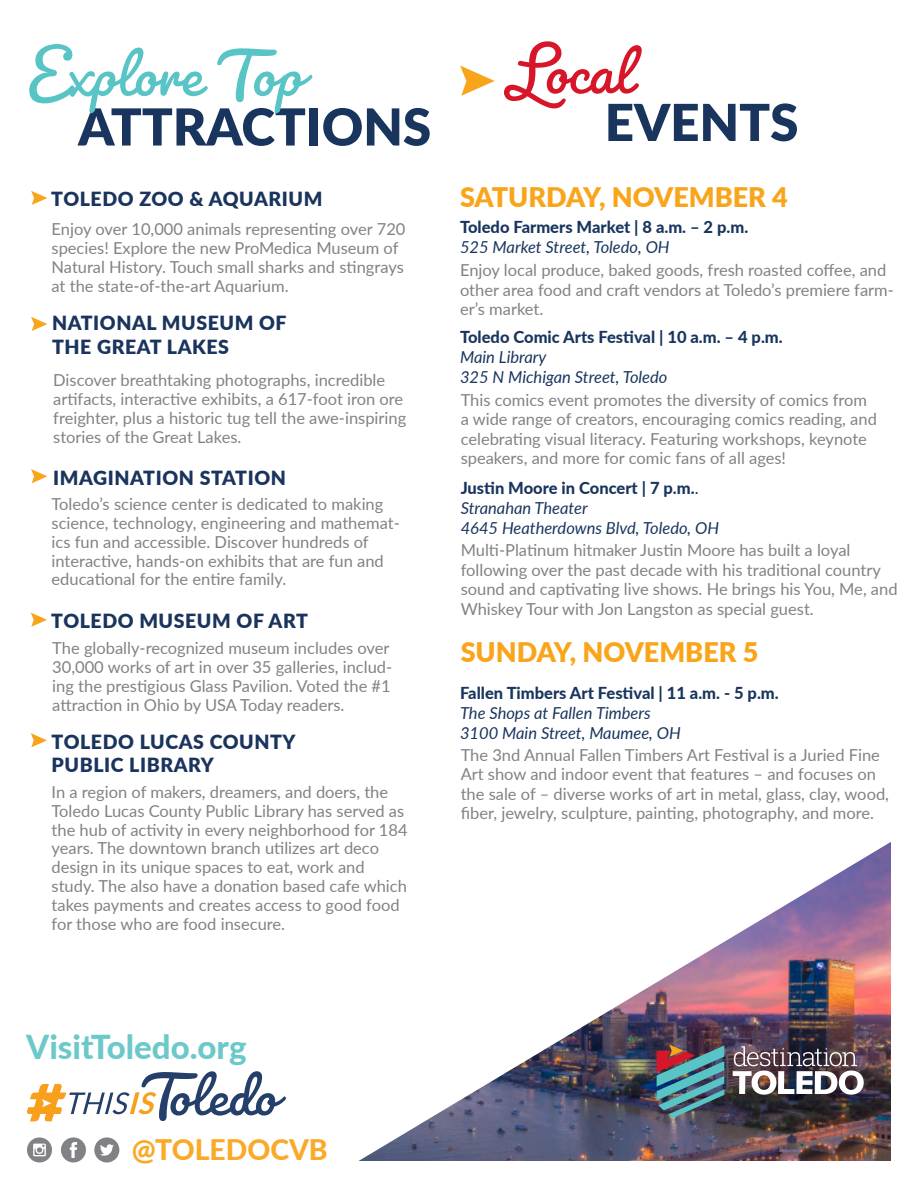
<style>
.page{position:relative;width:918px;height:1188px;background:#fff}
.page>*{position:absolute;margin:0;border:0;box-sizing:border-box;transform-origin:0 0}
.t1{font:73.5px "Pacifico";color:#59c4c6}
.t2{font:73.5px "Pacifico";color:#d71729}
.t3{font:900 51px "Lato";color:#19355e}
.t4{font:800 33px "Lato";color:#6cc9c9}
.t5{font:800 28.35px "Lato";color:#faa928}
.t6{font:900 27px "Lato";color:#f9a51b}
.t7{font:900 19.5px/23.7px "Lato";letter-spacing:.03em;color:#1a345d}
.t8{font:16.5px/18.9px "Lato";color:#808285}
.t9{font:italic 16.5px/19.8px "Lato";color:#19355e}
.t10{font:800 16.5px "Lato";color:#19355e}
.s1{font-weight:800;font-style:normal}
.s2{font-style:normal}
</style>
<div class="page">
<img style="left:359px;top:842px;width:532px;height:319px">
<img style="left:657px;top:1044px;width:67px;height:74px">
<img style="left:733px;top:1046px;width:131px;height:49px">
<svg style="left:27px;top:1137px;width:25px;height:25px"></svg>
<svg style="left:61px;top:1137px;width:25px;height:25px"></svg>
<svg style="left:94px;top:1137px;width:25px;height:25px"></svg>
<svg style="left:31px;top:191px;width:16px;height:14px"></svg>
<svg style="left:31px;top:317px;width:16px;height:14px"></svg>
<svg style="left:31px;top:469px;width:16px;height:14px"></svg>
<svg style="left:31px;top:733px;width:16px;height:14px"></svg>
<svg style="left:27px;top:1071px;width:259px;height:50px"></svg>
<svg style="left:31px;top:613px;width:16px;height:14px"></svg>
<svg style="left:460px;top:66px;width:35px;height:30px"></svg>
<p class="t1" style="left:26px;top:27px;width:277px">Explore Top</p>
<p class="t3" style="left:78px;top:89px;width:355px">ATTRACTIONS</p>
<p class="t7" style="left:51px;top:187px;width:273px">TOLEDO ZOO &amp; AQUARIUM</p>
<p class="t8" style="left:52px;top:219px;width:355px">Enjoy over 10,000 animals representing over 720 species! Explore the new ProMedica Museum of Natural History. Touch small sharks and stingrays at the state-of-the-art Aquarium.</p>
<p class="t7" style="left:52px;top:310px;width:236px">NATIONAL MUSEUM OF<br>THE GREAT LAKES</p>
<p class="t8" style="left:53px;top:370px;width:355px">Discover breathtaking photographs, incredible artifacts, interactive exhibits, a 617-foot iron ore freighter, plus a historic tug tell the awe-inspiring stories of the Great Lakes.</p>
<p class="t7" style="left:53px;top:465px;width:234px">IMAGINATION STATION</p>
<p class="t8" style="left:52px;top:494px;width:350px">Toledo’s science center is dedicated to making science, technology, engineering and mathemat&shy;ics fun and accessible. Discover hundreds of interactive, hands-on exhibits that are fun and</p>
<p class="t8" style="left:52px;top:569px;width:236px">educational for the entire family.</p>
<p class="t7" style="left:51px;top:608px;width:258px">TOLEDO MUSEUM OF ART</p>
<p class="t8" style="left:52px;top:638px;width:341px">The globally-recognized museum includes over 30,000 works of art in over 35 galleries, includ&shy;ing the prestigious Glass Pavilion. Voted the #1 attraction in Ohio by USA Today readers.</p>
<p class="t7" style="left:52px;top:729px;width:246px">TOLEDO LUCAS COUNTY<br>PUBLIC LIBRARY</p>
<p class="t8" style="left:52px;top:782px;width:338px">In a region of makers, dreamers, and doers, the</p>
<p class="t8" style="left:52px;top:801px;width:358px">Toledo Lucas County Public Library has served as the hub of activity in every neighborhood for 184 years. The downtown branch utilizes art deco</p>
<p class="t8" style="left:52px;top:857px;width:357px">design in its unique spaces to eat, work and study. The also have a donation based cafe which takes payments and creates access to good food for those who are food insecure.</p>
<p class="t2" style="left:500px;top:25px;width:135px">Local</p>
<p class="t3" style="left:605px;top:84px;width:195px">EVENTS</p>
<p class="t6" style="left:460px;top:177px;width:329px">SATURDAY, NOVEMBER 4</p>
<p class="t10" style="left:460px;top:214px;width:290px">Toledo Farmers Market | 8 a.m. – 2 p.m.</p>
<p class="t9" style="left:460px;top:236px;width:211px">525 Market Street, Toledo, OH</p>
<p class="t8" style="left:460px;top:260px;width:435px;line-height:19.5px">Enjoy local produce, baked goods, fresh roasted coffee, and other area food and craft vendors at Toledo’s premiere farm&shy;er’s market.</p>
<p class="t10" style="left:460px;top:325px;width:324px">Toledo Comic Arts Festival | 10 a.m. – 4 p.m.</p>
<p class="t9" style="left:460px;top:346px;width:88px">Main Library</p>
<p class="t9" style="left:460px;top:366px;width:209px">325 N Michigan Street, Toledo</p>
<p class="t8" style="left:461px;top:389px;width:418px;line-height:19.5px">This comics event promotes the diversity of comics from a wide range of creators, encouraging comics reading, and celebrating visual literacy. Featuring workshops, keynote speakers, and more for comic fans of all ages!</p>
<p class="t9" style="left:461px;top:478px;width:260px"><span class="s1">Justin Moore in Concert | 7 p.m.</span><span class="s2">.<br></span>Stranahan Theater<br>4645 Heatherdowns Blvd, Toledo, OH</p>
<p class="t8" style="left:461px;top:540px;width:438px;line-height:19.5px">Multi-Platinum hitmaker Justin Moore has built a loyal following over the past decade with his traditional country sound and captivating live shows. He brings his You, Me, and Whiskey Tour with Jon Langston as special guest.</p>
<p class="t6" style="left:461px;top:632px;width:299px">SUNDAY, NOVEMBER 5</p>
<p class="t10" style="left:460px;top:681px;width:320px">Fallen Timbers Art Festival | 11 a.m. - 5 p.m.</p>
<p class="t9" style="left:460px;top:702px;width:222px">The Shops at Fallen Timbers<br>3100 Main Street, Maumee, OH</p>
<p class="t8" style="left:461px;top:744px;width:430px;line-height:19.5px">The 3nd Annual Fallen Timbers Art Festival is a Juried Fine Art show and indoor event that features – and focuses on the sale of – diverse works of art in metal, glass, clay, wood, fiber, jewelry, sculpture, painting, photography, and more.</p>
<p class="t4" style="left:26px;top:1023px;width:222px">VisitToledo.org</p>
<p class="t5" style="left:132px;top:1129px;width:197px">@TOLEDOCVB</p>
</div>
